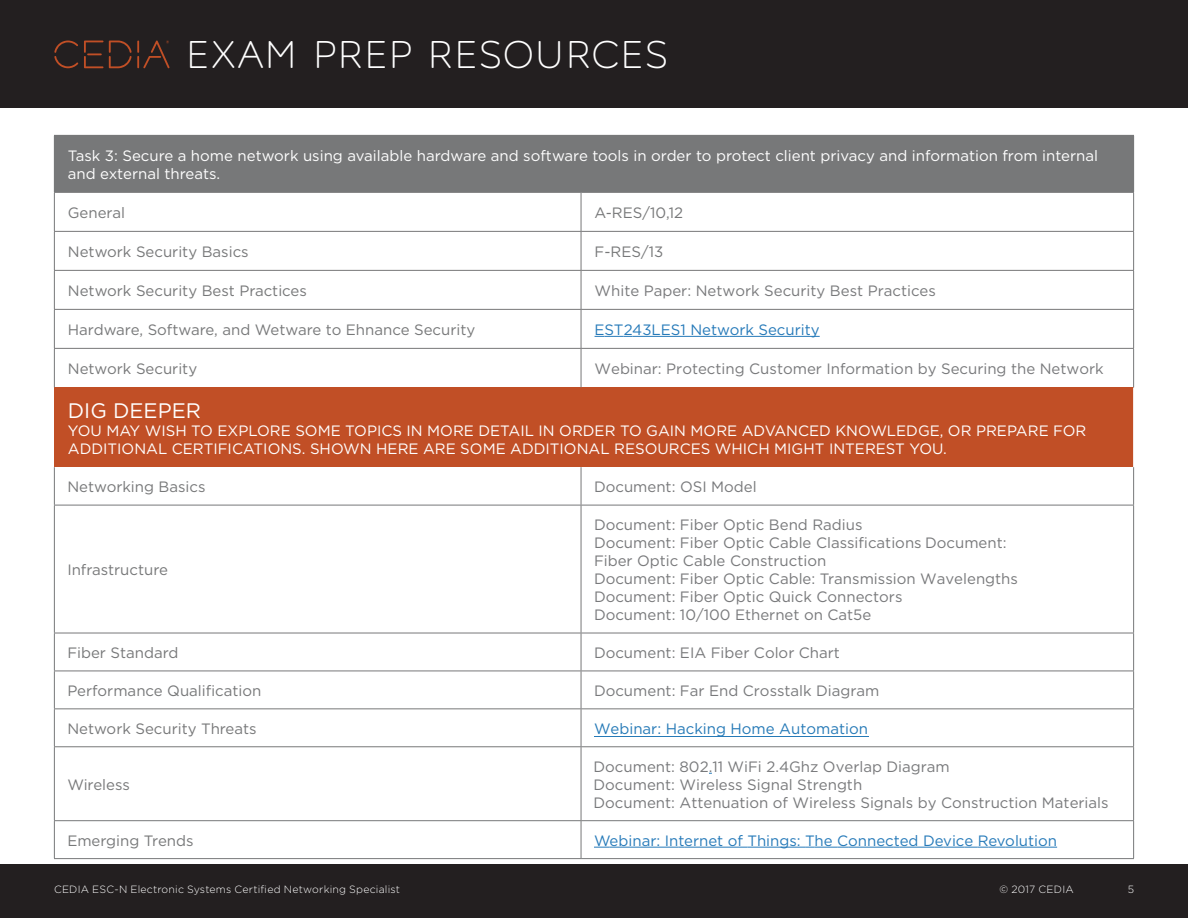
<style>
.page{position:relative;width:1188px;height:918px;background:#fff}
.page>*{position:absolute;margin:0;border:0;box-sizing:border-box;transform-origin:0 0}
.t1{font:36px "CEDIA Solid";letter-spacing:-.04em;color:#fff}
.t2{font:21px "Gotham";color:#fff}
.t3{font:15px/18px "Gotham";color:#78797b}
.t4{font:15px/18px "Gotham";color:#fff}
.t5{font:15px "Gotham";color:#777879}
.t6{font:15px "Gotham";color:#267ab9}
.t7{font:15px "Gotham";color:#267ab7}
.t8{font:300 10.5px "Gotham";letter-spacing:.02em;color:#fff}
</style>
<div class="page">
<div style="left:0;top:0;width:1188px;height:108px;background:#231f20"></div>
<div style="left:0;top:864px;width:1188px;height:54px;background:#231f20"></div>
<div style="left:54px;top:135px;width:1080px;height:57px;background:#777879"></div>
<div style="left:54px;top:387px;width:1080px;height:80px;background:#c14f26"></div>
<hr style="left:1133px;top:387px;width:1px;height:80px;background:#fff">
<hr style="left:54px;top:193px;width:1px;height:38px;background:#777879">
<hr style="left:581px;top:193px;width:1px;height:38px;background:#777879">
<hr style="left:1133px;top:193px;width:1px;height:38px;background:#777879">
<hr style="left:54px;top:231px;width:527px;height:1px;background:#777879">
<hr style="left:54px;top:232px;width:1px;height:38px;background:#777879">
<hr style="left:581px;top:231px;width:553px;height:1px;background:#777879">
<hr style="left:581px;top:232px;width:1px;height:38px;background:#777879">
<hr style="left:1133px;top:232px;width:1px;height:38px;background:#777879">
<hr style="left:54px;top:270px;width:527px;height:1px;background:#777879">
<hr style="left:54px;top:271px;width:1px;height:38px;background:#777879">
<hr style="left:581px;top:270px;width:553px;height:1px;background:#777879">
<hr style="left:581px;top:271px;width:1px;height:38px;background:#777879">
<hr style="left:1133px;top:271px;width:1px;height:38px;background:#777879">
<hr style="left:54px;top:309px;width:527px;height:1px;background:#777879">
<hr style="left:54px;top:310px;width:1px;height:38px;background:#777879">
<hr style="left:581px;top:309px;width:553px;height:1px;background:#777879">
<hr style="left:581px;top:310px;width:1px;height:38px;background:#777879">
<hr style="left:1133px;top:310px;width:1px;height:38px;background:#777879">
<hr style="left:54px;top:348px;width:527px;height:1px;background:#777879">
<hr style="left:54px;top:349px;width:1px;height:38px;background:#777879">
<hr style="left:581px;top:348px;width:553px;height:1px;background:#777879">
<hr style="left:581px;top:349px;width:1px;height:38px;background:#777879">
<hr style="left:1133px;top:349px;width:1px;height:38px;background:#777879">
<hr style="left:54px;top:467px;width:1px;height:38px;background:#777879">
<hr style="left:581px;top:467px;width:1px;height:38px;background:#777879">
<hr style="left:1133px;top:467px;width:1px;height:38px;background:#777879">
<hr style="left:54px;top:505px;width:527px;height:1px;background:#777879">
<hr style="left:54px;top:505px;width:1px;height:128px;background:#777879">
<hr style="left:581px;top:505px;width:553px;height:1px;background:#777879">
<hr style="left:581px;top:505px;width:1px;height:128px;background:#777879">
<hr style="left:1133px;top:505px;width:1px;height:128px;background:#777879">
<hr style="left:54px;top:633px;width:527px;height:1px;background:#777879">
<hr style="left:54px;top:633px;width:1px;height:38px;background:#777879">
<hr style="left:581px;top:633px;width:553px;height:1px;background:#777879">
<hr style="left:581px;top:633px;width:1px;height:38px;background:#777879">
<hr style="left:1133px;top:633px;width:1px;height:38px;background:#777879">
<hr style="left:54px;top:671px;width:527px;height:1px;background:#777879">
<hr style="left:54px;top:671px;width:1px;height:37px;background:#777879">
<hr style="left:581px;top:671px;width:553px;height:1px;background:#777879">
<hr style="left:581px;top:671px;width:1px;height:37px;background:#777879">
<hr style="left:1133px;top:671px;width:1px;height:37px;background:#777879">
<hr style="left:54px;top:708px;width:527px;height:1px;background:#777879">
<hr style="left:54px;top:709px;width:1px;height:37px;background:#777879">
<hr style="left:581px;top:708px;width:553px;height:1px;background:#777879">
<hr style="left:581px;top:709px;width:1px;height:37px;background:#777879">
<hr style="left:1133px;top:709px;width:1px;height:37px;background:#777879">
<hr style="left:54px;top:746px;width:527px;height:1px;background:#777879">
<hr style="left:54px;top:747px;width:1px;height:73px;background:#777879">
<hr style="left:581px;top:746px;width:553px;height:1px;background:#777879">
<hr style="left:581px;top:747px;width:1px;height:73px;background:#777879">
<hr style="left:1133px;top:747px;width:1px;height:73px;background:#777879">
<hr style="left:54px;top:820px;width:527px;height:1px;background:#777879">
<hr style="left:54px;top:821px;width:1px;height:37px;background:#777879">
<hr style="left:581px;top:820px;width:553px;height:1px;background:#777879">
<hr style="left:581px;top:821px;width:1px;height:37px;background:#777879">
<hr style="left:1133px;top:821px;width:1px;height:37px;background:#777879">
<hr style="left:54px;top:858px;width:527px;height:1px;background:#777879">
<hr style="left:581px;top:858px;width:553px;height:1px;background:#777879">
<hr style="left:54px;top:192px;width:527px;height:1px;background:#777879">
<hr style="left:581px;top:192px;width:553px;height:1px;background:#777879">
<svg style="left:595px;top:336px;width:37px;height:1px"></svg>
<hr style="left:632px;top:336px;width:85px;height:1px;background:#267ab9">
<svg style="left:717px;top:336px;width:13px;height:1px"></svg>
<hr style="left:730px;top:336px;width:90px;height:1px;background:#267ab9">
<hr style="left:594px;top:736px;width:274px;height:1px;background:#267ab7">
<svg style="left:594px;top:847px;width:16px;height:1px"></svg>
<hr style="left:610px;top:847px;width:68px;height:1px;background:#267ab9">
<hr style="left:684px;top:847px;width:64px;height:1px;background:#267ab9">
<hr style="left:757px;top:847px;width:48px;height:1px;background:#267ab9">
<svg style="left:805px;top:847px;width:43px;height:1px"></svg>
<hr style="left:848px;top:847px;width:46px;height:1px;background:#267ab9">
<hr style="left:900px;top:847px;width:35px;height:1px;background:#267ab9">
<svg style="left:935px;top:847px;width:70px;height:1px"></svg>
<hr style="left:1005px;top:847px;width:52px;height:1px;background:#267ab9">
<svg style="left:54px;top:40px;width:116px;height:28px"></svg>
<h1 class="t1" style="left:184px;top:38px;width:487px">EXAM PREP RESOURCES</h1>
<p class="t4" style="left:68px;top:146px;width:1032px">Task 3: Secure a home network using available hardware and software tools in order to protect client privacy and information from internal and external threats.</p>
<p class="t5" style="left:68px;top:203px;width:59px">General</p>
<p class="t5" style="left:595px;top:203px;width:90px">A-RES/10,12</p>
<p class="t5" style="left:68px;top:242px;width:182px">Network Security Basics</p>
<p class="t5" style="left:595px;top:242px;width:70px">F-RES/13</p>
<p class="t5" style="left:68px;top:281px;width:241px">Network Security Best Practices</p>
<p class="t3" style="left:595px;top:281px;width:343px">White Paper: Network Security Best Practices</p>
<p class="t5" style="left:68px;top:320px;width:409px">Hardware, Software, and Wetware to Ehnance Security</p>
<p class="t6" style="left:595px;top:320px;width:227px">EST243LES1 Network Security</p>
<p class="t5" style="left:68px;top:359px;width:131px">Network Security</p>
<p class="t3" style="left:595px;top:359px;width:511px">Webinar: Protecting Customer Information by Securing the Network</p>
<h2 class="t2" style="left:68px;top:397px;width:135px">DIG DEEPER</h2>
<p class="t4" style="left:68px;top:421px;width:1020px">YOU MAY WISH TO EXPLORE SOME TOPICS IN MORE DETAIL IN ORDER TO GAIN MORE ADVANCED KNOWLEDGE, OR PREPARE FOR<br>ADDITIONAL CERTIFICATIONS. SHOWN HERE ARE SOME ADDITIONAL RESOURCES WHICH MIGHT INTEREST YOU.</p>
<p class="t5" style="left:67px;top:477px;width:140px">Networking Basics</p>
<p class="t3" style="left:594px;top:478px;width:164px">Document: OSI Model</p>
<p class="t5" style="left:67px;top:560px;width:102px">Infrastructure</p>
<p class="t3" style="left:594px;top:515px;width:425px">Document: Fiber Optic Bend Radius<br>Document: Fiber Optic Cable Classifications Document:<br>Fiber Optic Cable Construction<br>Document: Fiber Optic Cable: Transmission Wavelengths Document: Fiber Optic Quick Connectors<br>Document: 10/100 Ethernet on Cat5e</p>
<p class="t5" style="left:67px;top:643px;width:113px">Fiber Standard</p>
<p class="t3" style="left:594px;top:643px;width:248px">Document: EIA Fiber Color Chart</p>
<p class="t5" style="left:67px;top:681px;width:196px">Performance Qualification</p>
<p class="t3" style="left:594px;top:681px;width:287px">Document: Far End Crosstalk Diagram</p>
<p class="t5" style="left:67px;top:719px;width:191px">Network Security Threats</p>
<p class="t7" style="left:594px;top:719px;width:276px">Webinar: Hacking Home Automation</p>
<p class="t5" style="left:67px;top:775px;width:64px">Wireless</p>
<p class="t3" style="left:594px;top:757px;width:517px">Document: 802.11 WiFi 2.4Ghz Overlap Diagram<br>Document: Wireless Signal Strength<br>Document: Attenuation of Wireless Signals by Construction Materials</p>
<p class="t5" style="left:67px;top:831px;width:128px">Emerging Trends</p>
<p class="t6" style="left:594px;top:831px;width:465px">Webinar: Internet of Things: The Connected Device Revolution</p>
<p class="t8" style="left:1000px;top:883px;width:76px">© 2017 CEDIA</p>
<p class="t8" style="left:54px;top:883px;width:348px">CEDIA ESC-N Electronic Systems Certified Networking Specialist</p>
<p class="t8" style="left:1128px;top:883px;width:8px">5</p>
</div>
